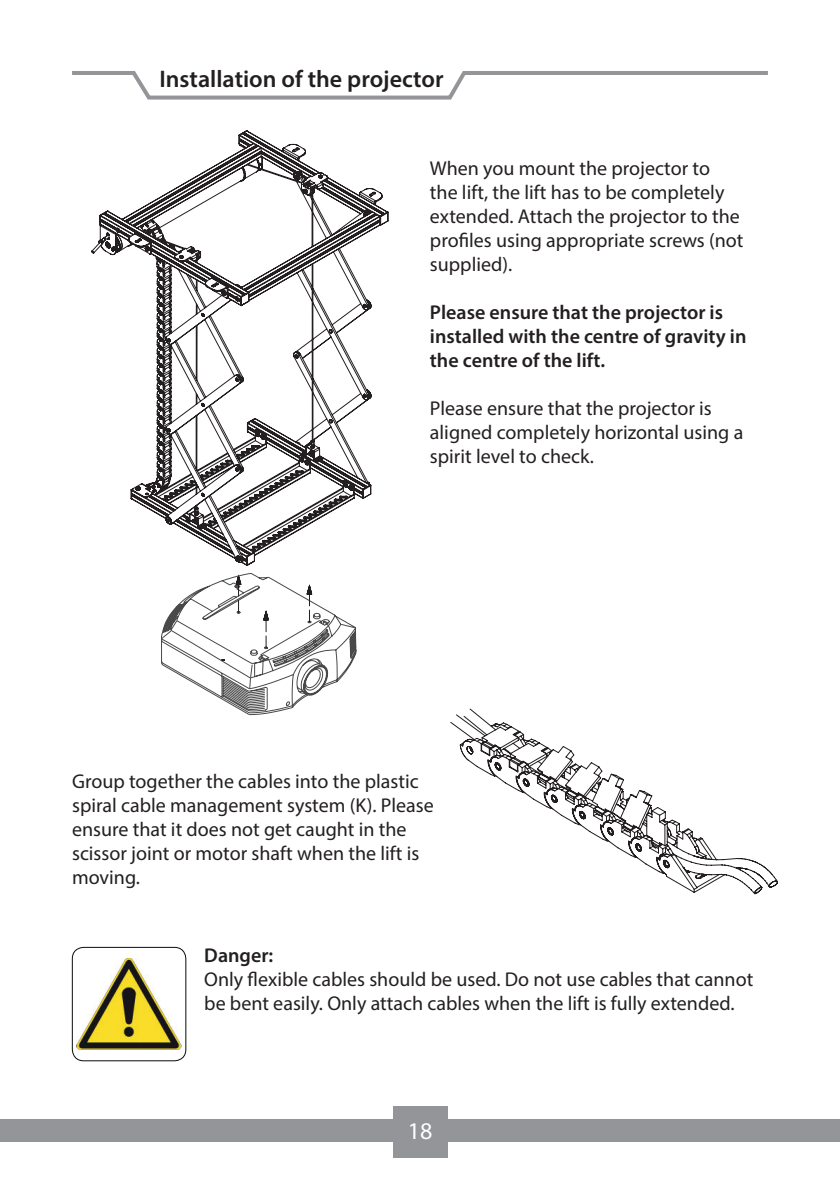
<style>
.page{position:relative;width:840px;height:1191px;background:#fff}
.page>*{position:absolute;margin:0;border:0;box-sizing:border-box;transform-origin:0 0}
.t1{font:600 24px "Myriad Pro";color:#231f20}
.t2{font:24px "Myriad Pro";color:#fff}
.t3{font:20px/24px "Myriad Pro";color:#231f20}
.t4{font:600 20px/24px "Myriad Pro";color:#231f20}
</style>
<div class="page">
<div style="left:0;top:1118px;width:839px;height:23px;background:#939598"></div>
<div style="left:392px;top:1105px;width:55px;height:52px;background:#939598"></div>
<svg style="left:72px;top:71px;width:696px;height:29px"></svg>
<img style="left:77px;top:958px;width:104px;height:91px">
<div style="left:72px;top:947px;width:114px;height:114px;border:1px solid #080b0c;border-radius:11px"></div>
<svg style="left:450px;top:708px;width:327px;height:186px"></svg>
<svg style="left:161px;top:661px;width:192px;height:54px"></svg>
<svg style="left:91px;top:130px;width:297px;height:531px"></svg>
<p class="t1" style="left:159px;top:64px;width:285px">Installation of the projector</p>
<p class="t3" style="left:429px;top:156px;width:315px">When you mount the projector to<br>the lift, the lift has to be completely extended. Attach the projector to the profiles using appropriate screws (not supplied).</p>
<p class="t4" style="left:429px;top:300px;width:318px">Please ensure that the projector is installed with the centre of gravity in the centre of the lift.</p>
<p class="t3" style="left:429px;top:396px;width:315px">Please ensure that the projector is aligned completely horizontal using a spirit level to check.</p>
<p class="t3" style="left:72px;top:768px;width:363px">Group together the cables into the plastic spiral cable management system (K). Please ensure that it does not get caught in the scissor joint or motor shaft when the lift is moving.</p>
<p class="t4" style="left:204px;top:943px;width:70px">Danger:</p>
<p class="t3" style="left:204px;top:967px;width:550px">Only flexible cables should be used. Do not use cables that cannot be bent easily. Only attach cables when the lift is fully extended.</p>
<p class="t2" style="left:407px;top:1116px;width:26px">18</p>
</div>
